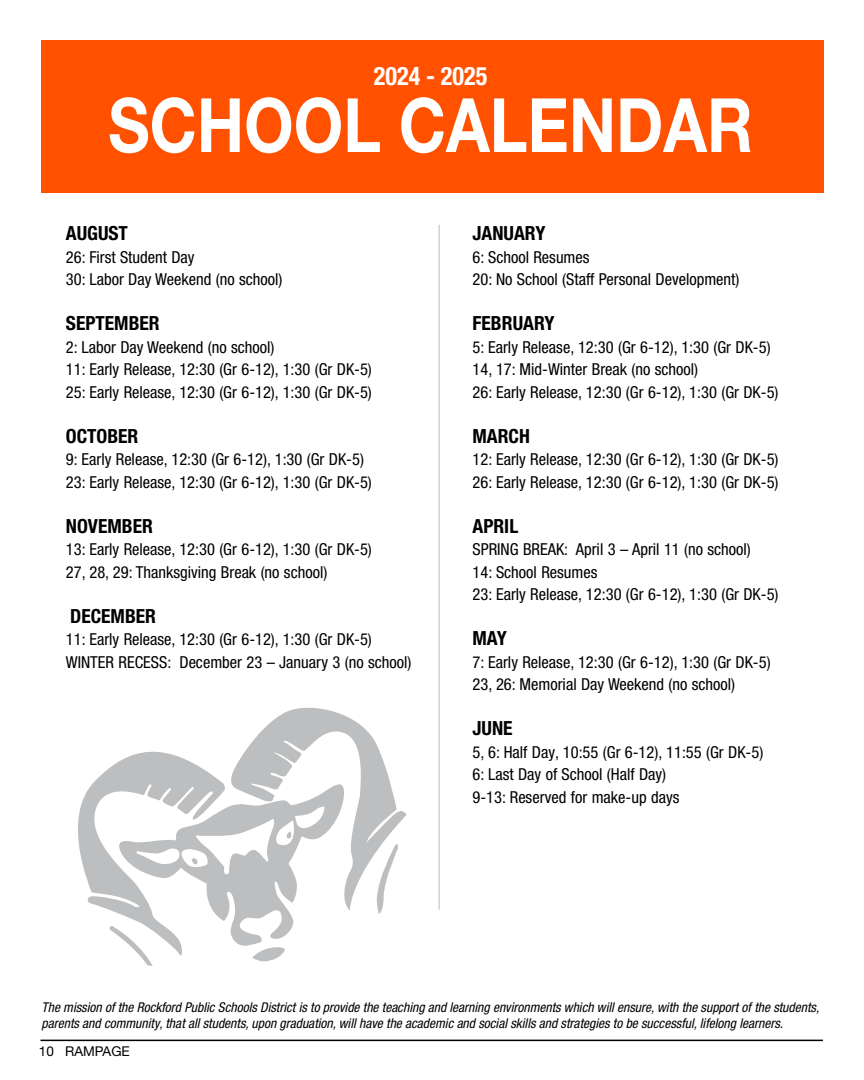
<style>
.page{position:relative;width:864px;height:1080px;background:#fff}
.page>*{position:absolute;margin:0;border:0;box-sizing:border-box;transform-origin:0 0}
.t1{font:700 75px "Helvetica Neue LT Pro";color:#fff;scale:.85 1}
.t2{font:700 condensed 25.5px "Helvetica Neue LT Pro";color:#fff;scale:.95 1}
.t3{font:700 condensed 19.5px "Helvetica Neue LT Pro";color:#000}
.t4{font:condensed 16.5px/22.5px "Helvetica Neue LT Pro";color:#000}
.t5{font:italic condensed 13.5px/16.2px "Helvetica Neue LT Pro";color:#000}
.t6{font:13.5px "Helvetica Neue LT Pro";color:#000}
</style>
<div class="page">
<hr style="left:40px;top:1040px;width:783px;height:1px;background:#000">
<svg style="left:78px;top:707px;width:329px;height:259px"></svg>
<div style="left:41px;top:40px;width:783px;height:153px;background:#ff5100"></div>
<hr style="left:438px;top:225px;width:2px;height:685px;background:#d1d3d4">
<h2 class="t2" style="left:374px;top:61px;width:121px">2024 - 2025</h2>
<h1 class="t1" style="left:108px;top:79px;width:760px">SCHOOL CALENDAR</h1>
<p class="t3" style="left:66px;top:222px;width:64px">AUGUST</p>
<p class="t4" style="left:66px;top:246px;width:218px">26: First Student Day<br>30: Labor Day Weekend (no school)</p>
<p class="t3" style="left:66px;top:312px;width:95px">SEPTEMBER</p>
<p class="t4" style="left:66px;top:336px;width:308px">2: Labor Day Weekend (no school)<br>11: Early Release, 12:30 (Gr 6-12), 1:30 (Gr DK-5)<br>25: Early Release, 12:30 (Gr 6-12), 1:30 (Gr DK-5)</p>
<p class="t3" style="left:66px;top:424px;width:74px">OCTOBER</p>
<p class="t4" style="left:66px;top:448px;width:308px">9: Early Release, 12:30 (Gr 6-12), 1:30 (Gr DK-5)<br>23: Early Release, 12:30 (Gr 6-12), 1:30 (Gr DK-5)</p>
<p class="t3" style="left:66px;top:514px;width:89px">NOVEMBER</p>
<p class="t4" style="left:66px;top:538px;width:308px">13: Early Release, 12:30 (Gr 6-12), 1:30 (Gr DK-5)<br>27, 28, 29: Thanksgiving Break (no school)</p>
<p class="t3" style="left:70px;top:604px;width:87px">DECEMBER</p>
<p class="t4" style="left:66px;top:628px;width:347px">11: Early Release, 12:30 (Gr 6-12), 1:30 (Gr DK-5)<br>WINTER RECESS: December 23 – January 3 (no school)</p>
<p class="t3" style="left:472px;top:222px;width:75px">JANUARY</p>
<p class="t4" style="left:472px;top:246px;width:268px">6: School Resumes<br>20: No School (Staff Personal Development)</p>
<p class="t3" style="left:472px;top:312px;width:84px">FEBRUARY</p>
<p class="t4" style="left:472px;top:336px;width:308px">5: Early Release, 12:30 (Gr 6-12), 1:30 (Gr DK-5)<br>14, 17: Mid-Winter Break (no school)<br>26: Early Release, 12:30 (Gr 6-12), 1:30 (Gr DK-5)</p>
<p class="t3" style="left:472px;top:424px;width:59px">MARCH</p>
<p class="t4" style="left:472px;top:448px;width:308px">12: Early Release, 12:30 (Gr 6-12), 1:30 (Gr DK-5)<br>26: Early Release, 12:30 (Gr 6-12), 1:30 (Gr DK-5)</p>
<p class="t3" style="left:472px;top:514px;width:47px">APRIL</p>
<p class="t4" style="left:472px;top:538px;width:308px">SPRING BREAK: April 3 – April 11 (no school)<br>14: School Resumes<br>23: Early Release, 12:30 (Gr 6-12), 1:30 (Gr DK-5)</p>
<p class="t3" style="left:472px;top:627px;width:36px">MAY</p>
<p class="t4" style="left:472px;top:651px;width:300px">7: Early Release, 12:30 (Gr 6-12), 1:30 (Gr DK-5)<br>23, 26: Memorial Day Weekend (no school)</p>
<p class="t3" style="left:472px;top:717px;width:42px">JUNE</p>
<p class="t4" style="left:472px;top:741px;width:292px">5, 6: Half Day, 10:55 (Gr 6-12), 11:55 (Gr DK-5)<br>6: Last Day of School (Half Day)<br>9-13: Reserved for make-up days</p>
<p class="t5" style="left:42px;top:999px;width:779px">The mission of the Rockford Public Schools District is to provide the teaching and learning environments which will ensure, with the support of the students, parents and community, that all students, upon graduation, will have the academic and social skills and strategies to be successful, lifelong learners.</p>
<p class="t6" style="left:39px;top:1043px;width:93px">10 RAMPAGE</p>
</div>
